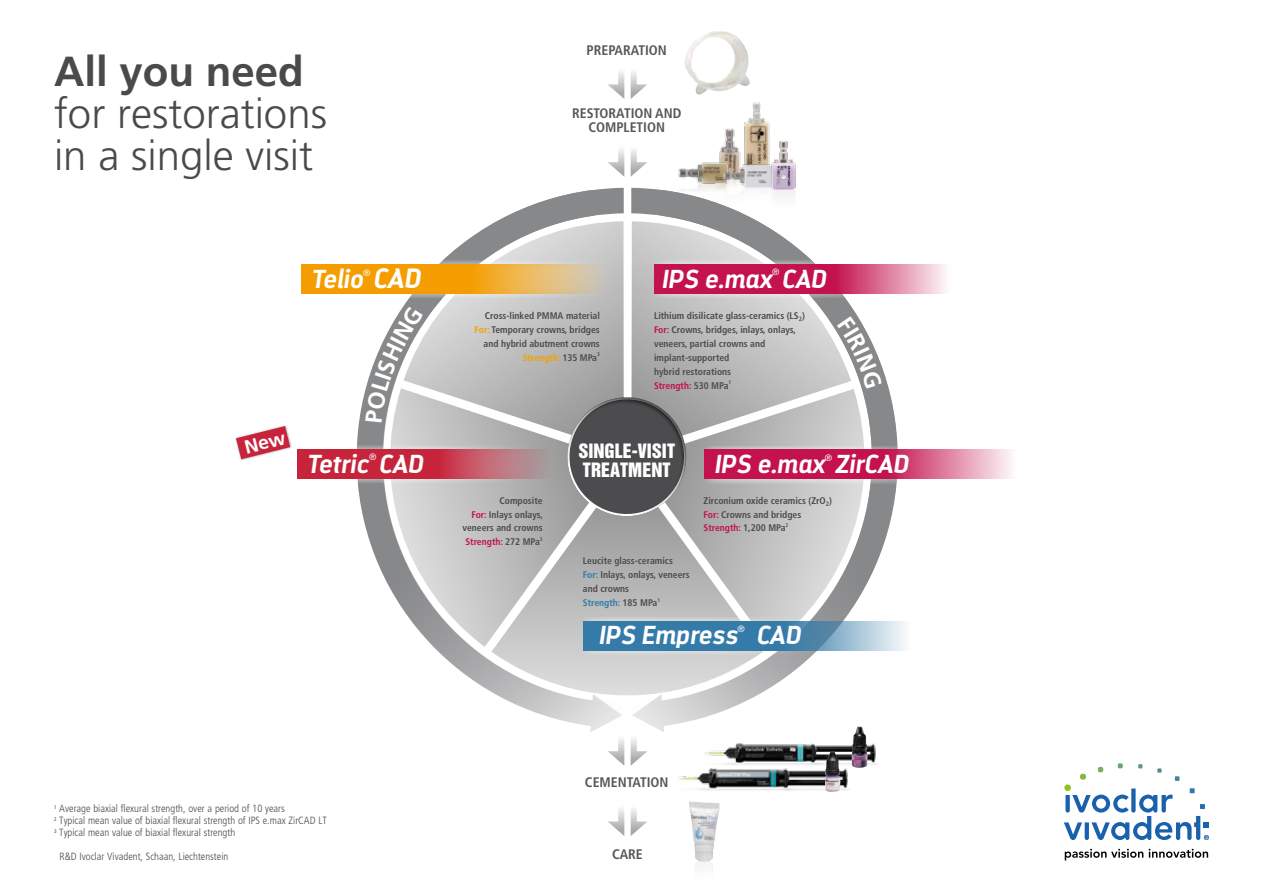
<style>
.page{position:relative;width:1263px;height:893px;background:#fff}
.page>*{position:absolute;margin:0;border:0;box-sizing:border-box;transform-origin:0 0}
.t1{font:300 42px/42px "Frutiger";color:#4a4a49}
.t2{font:700 42px "Frutiger";color:#4a4a49}
.t3{font:italic 700 25.95px "Darwin Alt";color:#fff}
.t4{font:18.15px/19.2px "Helvetica Inserat";color:#fff}
.t5{font:700 condensed 13.8px/13.8px "Frutiger";color:#575756;text-align:center}
.t6{font:300 condensed 10.5px/12px "Frutiger";color:#4a4a49}
.t7{font:700 condensed 9.6px/14px "Frutiger";color:#4c4c4e}
.t8{font:700 condensed 9.6px "Frutiger";color:#c3124f}
.t9{font:300 9.3px "Frutiger";color:#fff}
.t10{font:700 condensed 5.25px "Frutiger";color:#4c4c4e}
.s1{font-size:27.9px}
.s2{color:#f5a000}
.s3{color:#c3114e}
.s4{color:#c3124f}
.s5{color:#4c4c4e}
.s6{color:#337ba4}
</style>
<div class="page">
<svg style="left:1064px;top:763px;width:145px;height:77px"></svg>
<svg style="left:1065px;top:849px;width:143px;height:11px"></svg>
<img style="left:719px;top:128px;width:22px;height:29px">
<img style="left:744px;top:102px;width:25px;height:59px">
<img style="left:678px;top:157px;width:84px;height:30px">
<img style="left:716px;top:161px;width:53px;height:27px">
<img style="left:769px;top:123px;width:27px;height:65px">
<svg style="left:632px;top:190px;width:266px;height:542px"></svg>
<svg style="left:357px;top:190px;width:265px;height:542px"></svg>
<svg style="left:763px;top:389px;width:120px;height:228px;background:#c5c5c5"></svg>
<svg style="left:491px;top:483px;width:272px;height:227px;background:#c8c8c8"></svg>
<svg style="left:371px;top:422px;width:249px;height:225px;background:#c3c3c3"></svg>
<svg style="left:404px;top:221px;width:220px;height:224px;background:#c4c4c4"></svg>
<svg style="left:631px;top:221px;width:220px;height:225px;background:#c4c4c4"></svg>
<svg style="left:551px;top:379px;width:152px;height:154px;background:#888889"></svg>
<div style="left:654px;top:260px;width:503px;height:38px;background:#fff"></div>
<svg style="left:816px;top:264px;width:130px;height:29px;background:#db7296"></svg>
<svg style="left:704px;top:446px;width:308px;height:38px"></svg>
<svg style="left:720px;top:450px;width:292px;height:29px;background:#cf4272"></svg>
<svg style="left:297px;top:445px;width:423px;height:38px;background:#a88f97"></svg>
<svg style="left:297px;top:449px;width:393px;height:29px;background:#9e4b58"></svg>
<svg style="left:364px;top:260px;width:452px;height:38px;background:#ce879a"></svg>
<svg style="left:301px;top:264px;width:435px;height:29px;background:#e29045"></svg>
<svg style="left:608px;top:149px;width:16px;height:28px"></svg>
<svg style="left:631px;top:149px;width:16px;height:28px"></svg>
<svg style="left:608px;top:72px;width:16px;height:27px"></svg>
<svg style="left:631px;top:72px;width:16px;height:27px"></svg>
<svg style="left:608px;top:809px;width:16px;height:27px"></svg>
<svg style="left:631px;top:809px;width:16px;height:27px"></svg>
<svg style="left:583px;top:617px;width:322px;height:38px"></svg>
<svg style="left:583px;top:621px;width:322px;height:29px;background:#558fb5"></svg>
<svg style="left:608px;top:738px;width:16px;height:28px"></svg>
<svg style="left:631px;top:738px;width:16px;height:28px"></svg>
<img style="left:704px;top:743px;width:173px;height:22px">
<img style="left:852px;top:727px;width:15px;height:41px">
<img style="left:678px;top:768px;width:171px;height:23px">
<img style="left:825px;top:752px;width:15px;height:40px">
<img style="left:684px;top:31px;width:66px;height:64px">
<div style="left:235px;top:425px;width:58px;height:37px;background:#000;opacity:.3"></div>
<img style="left:695px;top:861px;width:17px;height:5px">
<img style="left:689px;top:801px;width:30px;height:60px">
<svg style="left:837px;top:316px;width:45px;height:72px"></svg>
<svg style="left:365px;top:306px;width:58px;height:116px"></svg>
<svg style="left:236px;top:426px;width:54px;height:33px"></svg>
<h1 class="t2" style="left:54px;top:46px;width:251px">All you need</h1>
<h1 class="t1" style="left:54px;top:93px;width:274px">for restorations in a single visit</h1>
<h3 class="t5" style="left:587px;top:43px;width:82px">PREPARATION</h3>
<h3 class="t5" style="left:572px;top:107px;width:111px">RESTORATION AND<br>COMPLETION</h3>
<h2 class="t3" style="left:311px;top:263px;width:111px">Telio <span class="s1">CAD</span></h2>
<p class="t9" style="left:363px;top:267px;width:9px">®</p>
<p class="t9" style="left:772px;top:267px;width:9px">®</p>
<h2 class="t3" style="left:661px;top:263px;width:166px">IPS e.max CAD</h2>
<p class="t7" style="left:475px;top:309px;width:127px;text-align:right">Cross-linked PMMA material<br><span class="s2">For:</span> Temporary crowns, bridges and hybrid abutment crowns<br><span class="s2">Strength:</span> 135 MPa</p>
<p class="t10" style="left:597px;top:351px;width:4px">3</p>
<p class="t7" style="left:654px;top:309px;width:152px">Lithium disilicate glass-ceramics (LS<sub>2</sub>)<br><span class="s3">For:</span> Crowns, bridges, inlays, onlays, veneers, partial crowns and implant-supported<br>hybrid restorations<br><span class="s3">Strength:</span> 530 MPa</p>
<p class="t10" style="left:728px;top:379px;width:4px">1</p>
<h2 class="t3" style="left:307px;top:448px;width:118px">Tetric CAD</h2>
<p class="t9" style="left:369px;top:452px;width:9px">®</p>
<h3 class="t4" style="left:578px;top:441px;width:98px">SINGLE-VISIT<br>TREATMENT</h3>
<h2 class="t3" style="left:714px;top:448px;width:196px">IPS e.max ZirCAD</h2>
<p class="t9" style="left:825px;top:452px;width:9px">®</p>
<p class="t7" style="left:499px;top:493px;width:45px">Composite</p>
<p class="t7" style="left:471px;top:507px;width:73px"><span class="s4">For:</span> Inlays onlays,</p>
<p class="t7" style="left:462px;top:521px;width:82px">veneers and crowns</p>
<p class="t8" style="left:465px;top:536px;width:76px">Strength: <span class="s5">272 MPa</span></p>
<p class="t10" style="left:540px;top:536px;width:4px">3</p>
<p class="t7" style="left:704px;top:493px;width:130px">Zirconium oxide ceramics (ZrO<sub>2</sub>)<br><span class="s3">For:</span> Crowns and bridges<br><span class="s3">Strength:</span> 1,200 MPa</p>
<p class="t10" style="left:785px;top:522px;width:4px">2</p>
<p class="t7" style="left:583px;top:554px;width:108px">Leucite glass-ceramics<br><span class="s6">For:</span> Inlays, onlays, veneers and crowns<br><span class="s6">Strength:</span> 185 MPa</p>
<p class="t10" style="left:657px;top:597px;width:4px">1</p>
<h2 class="t3" style="left:598px;top:619px;width:140px">IPS Empress</h2>
<p class="t9" style="left:737px;top:623px;width:9px">®</p>
<h2 class="t3" style="left:756px;top:619px;width:46px">CAD</h2>
<p class="t6" style="left:54px;top:803px;width:274px"><sup>1</sup> Average biaxial flexural strength, over a period of 10 years<br><sup>2</sup> Typical mean value of biaxial flexural strength of IPS e.max ZirCAD LT<br><sup>3</sup> Typical mean value of biaxial flexural strength</p>
<p class="t6" style="left:60px;top:851px;width:170px">R&amp;D Ivoclar Vivadent, Schaan, Liechtenstein</p>
<h3 class="t5" style="left:585px;top:775px;width:85px">CEMENTATION</h3>
<h3 class="t5" style="left:612px;top:848px;width:32px">CARE</h3>
</div>
